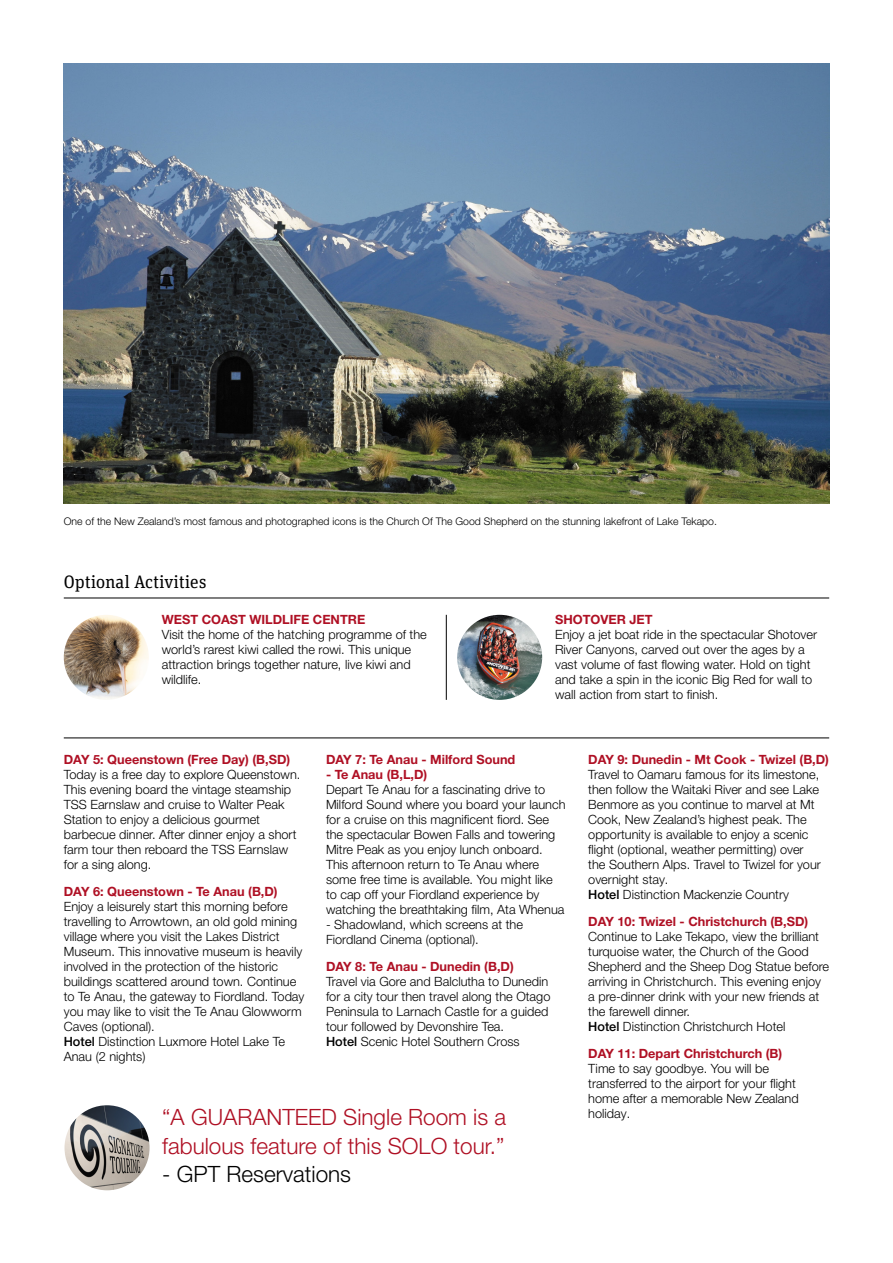
<style>
.page{position:relative;width:893px;height:1263px;background:#fff}
.page>*{position:absolute;margin:0;border:0;box-sizing:border-box;transform-origin:0 0}
.Body_Text{font:300 22.5px/28.5px "Helvetica Neue LT Pro";color:#af1024}
.Body_Text-2{font:300 22.5px "Helvetica Neue LT Pro";color:#000}
.t1{font:18px "Unit Slab OT";color:#000}
.Body_Text-3{font:300 12.75px/15px "Helvetica Neue LT Pro";color:#000}
.Itinerary_Heads{font:700 12.75px "Helvetica Neue LT Pro";color:#af1024}
.Sub_Heads{font:700 12.75px "Helvetica Neue LT Pro";color:#af1024}
.t2{font:300 10.5px "Helvetica Neue LT Pro";color:#000}
.s1{font-weight:500}
</style>
<div class="page">
<img style="left:457px;top:615px;width:85px;height:85px;border-radius:43px">
<img style="left:64px;top:615px;width:85px;height:85px;border-radius:43px">
<hr style="left:446px;top:615px;width:1px;height:85px;background:#000">
<hr style="left:64px;top:738px;width:765px;height:1px;background:#000">
<img style="left:64px;top:64px;width:765px;height:440px">
<hr style="left:64px;top:598px;width:765px;height:1px;background:#000">
<img style="left:65px;top:1105px;width:85px;height:85px;border-radius:43px">
<p class="t2" style="left:64px;top:515px;width:655px">One of the New Zealand’s most famous and photographed icons is the Church Of The Good Shepherd on the stunning lakefront of Lake Tekapo.</p>
<p class="t1" style="left:64px;top:571px;width:144px">Optional Activities</p>
<p class="Sub_Heads" style="left:162px;top:611px;width:205px">WEST COAST WILDLIFE CENTRE</p>
<p class="Body_Text-3" style="left:162px;top:627px;width:267px">Visit the home of the hatching programme of the world’s rarest kiwi called the rowi. This unique attraction brings together nature, live kiwi and wildlife.</p>
<p class="Sub_Heads" style="left:555px;top:611px;width:99px">SHOTOVER JET</p>
<p class="Body_Text-3" style="left:555px;top:627px;width:263px">Enjoy a jet boat ride in the spectacular Shotover River Canyons, carved out over the ages by a vast volume of fast flowing water. Hold on tight and take a spin in the iconic Big Red for wall to wall action from start to finish.</p>
<p class="Itinerary_Heads" style="left:64px;top:751px;width:228px">DAY 5: Queenstown (Free Day) (B,SD)</p>
<p class="Body_Text-3" style="left:64px;top:766px;width:238px">Today is a free day to explore Queenstown.<br>This evening board the vintage steamship TSS Earnslaw and cruise to Walter Peak Station to enjoy a delicious gourmet barbecue dinner. After dinner enjoy a short farm tour then reboard the TSS Earnslaw for a sing along.</p>
<p class="Itinerary_Heads" style="left:64px;top:883px;width:215px">DAY 6: Queenstown - Te Anau (B,D)</p>
<p class="Body_Text-3" style="left:64px;top:898px;width:242px">Enjoy a leisurely start this morning before travelling to Arrowtown, an old gold mining village where you visit the Lakes District Museum. This innovative museum is heavily involved in the protection of the historic buildings scattered around town. Continue to Te Anau, the gateway to Fiordland. Today you may like to visit the Te Anau Glowworm Caves (optional).</p>
<p class="Body_Text-3" style="left:64px;top:1033px;width:223px"><span class="s1">Hotel</span> Distinction Luxmore Hotel Lake Te<br>Anau (2 nights)</p>
<p class="Itinerary_Heads" style="left:326px;top:751px;width:191px">DAY 7: Te Anau - Milford Sound</p>
<p class="Itinerary_Heads" style="left:326px;top:766px;width:103px">- Te Anau (B,L,D)</p>
<p class="Body_Text-3" style="left:326px;top:781px;width:241px">Depart Te Anau for a fascinating drive to Milford Sound where you board your launch for a cruise on this magnificent fiord. See the spectacular Bowen Falls and towering Mitre Peak as you enjoy lunch onboard.<br>This afternoon return to Te Anau where some free time is available. You might like to cap off your Fiordland experience by watching the breathtaking film, Ata Whenua</p>
<p class="Body_Text-3" style="left:326px;top:916px;width:198px">- Shadowland, which screens at the<br>Fiordland Cinema (optional).</p>
<p class="Itinerary_Heads" style="left:326px;top:958px;width:189px">DAY 8: Te Anau - Dunedin (B,D)</p>
<p class="Body_Text-3" style="left:326px;top:973px;width:226px">Travel via Gore and Balclutha to Dunedin for a city tour then travel along the Otago Peninsula to Larnach Castle for a guided tour followed by Devonshire Tea.</p>
<p class="Body_Text-3" style="left:326px;top:1033px;width:195px"><span class="s1">Hotel</span> Scenic Hotel Southern Cross</p>
<p class="Body_Text" style="left:162px;top:1102px;width:345px">“A GUARANTEED Single Room is a fabulous feature of this SOLO tour.”</p>
<p class="Body_Text-2" style="left:162px;top:1160px;width:190px">- GPT Reservations</p>
<p class="Itinerary_Heads" style="left:588px;top:751px;width:242px">DAY 9: Dunedin - Mt Cook - Twizel (B,D)</p>
<p class="Body_Text-3" style="left:588px;top:766px;width:234px">Travel to Oamaru famous for its limestone, then follow the Waitaki River and see Lake Benmore as you continue to marvel at Mt Cook, New Zealand’s highest peak. The opportunity is available to enjoy a scenic flight (optional, weather permitting) over the Southern Alps. Travel to Twizel for your overnight stay.</p>
<p class="Body_Text-3" style="left:588px;top:886px;width:202px"><span class="s1">Hotel</span> Distinction Mackenzie Country</p>
<p class="Itinerary_Heads" style="left:588px;top:913px;width:222px">DAY 10: Twizel - Christchurch (B,SD)</p>
<p class="Body_Text-3" style="left:588px;top:928px;width:242px">Continue to Lake Tekapo, view the brilliant turquoise water, the Church of the Good Shepherd and the Sheep Dog Statue before arriving in Christchurch. This evening enjoy a pre-dinner drink with your new friends at the farewell dinner.</p>
<p class="Body_Text-3" style="left:588px;top:1018px;width:199px"><span class="s1">Hotel</span> Distinction Christchurch Hotel</p>
<p class="Itinerary_Heads" style="left:588px;top:1045px;width:196px">DAY 11: Depart Christchurch (B)</p>
<p class="Body_Text-3" style="left:588px;top:1060px;width:212px">Time to say goodbye. You will be transferred to the airport for your flight home after a memorable New Zealand holiday.</p>
</div>
